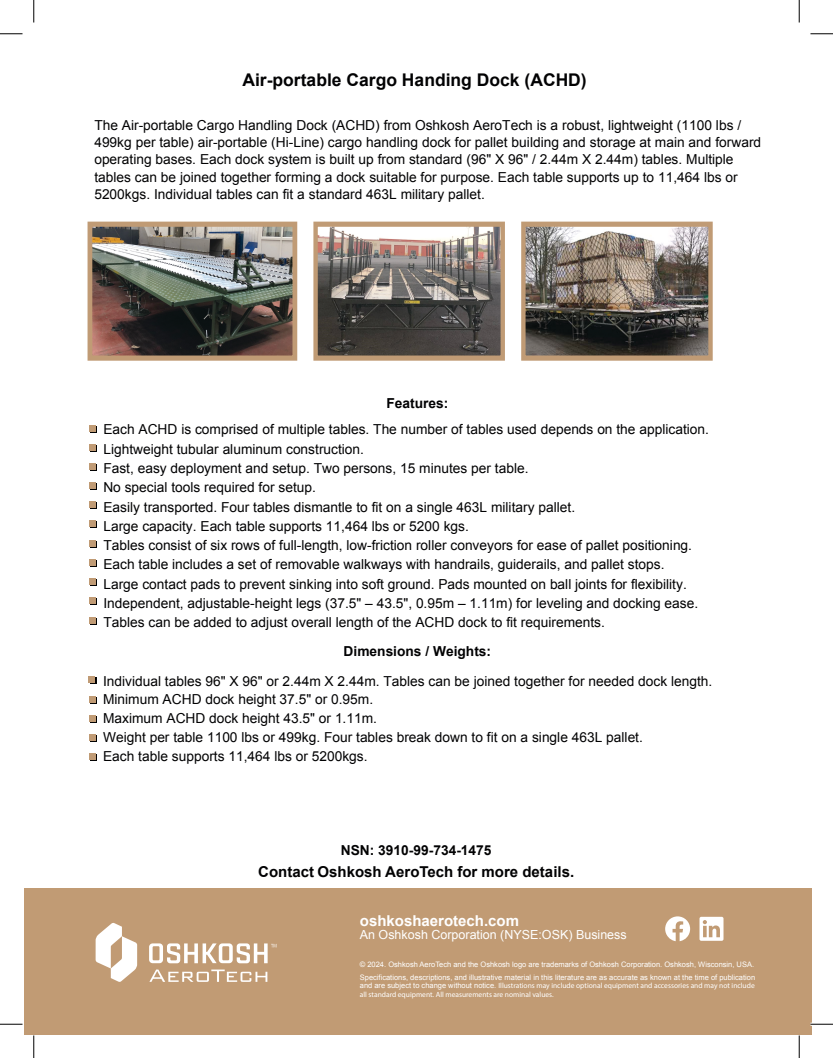
<style>
.page{position:relative;width:833px;height:1058px;background:#fff}
.page>*{position:absolute;margin:0;border:0;box-sizing:border-box;transform-origin:0 0}
.t1{font:700 17.5px "Arial";color:#020203}
.t2{font:700 15px "Arial";color:#020203}
.t3{font:700 15px "Arial";color:#fff}
.t4{font:13.75px/19.2px "Arial";color:#020203}
.t5{font:700 13.75px "Arial";color:#020203}
.t6{font:12.5px "Arial";color:#fff}
.t7{font:7.5px/12.9px "Arial";color:#fff}
.t8{font:7.5px/8.8px "Myriad Pro";color:#fff}
.s1{font-family:"Arial"}
</style>
<div class="page">
<div style="left:90px;top:426px;width:7px;height:7px;background:#020203"></div>
<div style="left:89px;top:425px;width:7px;height:7px;background:#c09b75"></div>
<div style="left:90px;top:445px;width:7px;height:7px;background:#c09b75"></div>
<div style="left:89px;top:443px;width:7px;height:7px;background:#c09b75"></div>
<div style="left:90px;top:464px;width:7px;height:7px;background:#020203"></div>
<div style="left:89px;top:463px;width:7px;height:7px;background:#c09b75"></div>
<div style="left:90px;top:483px;width:7px;height:7px;background:#020203"></div>
<div style="left:89px;top:482px;width:7px;height:7px;background:#c09b75"></div>
<div style="left:90px;top:502px;width:7px;height:7px;background:#020203"></div>
<div style="left:89px;top:501px;width:7px;height:7px;background:#c09b75"></div>
<div style="left:90px;top:521px;width:7px;height:7px;background:#020203"></div>
<div style="left:89px;top:520px;width:7px;height:7px;background:#c09b75"></div>
<svg style="left:90px;top:541px;width:7px;height:6px"></svg>
<div style="left:89px;top:539px;width:7px;height:7px;background:#c09b75"></div>
<div style="left:90px;top:560px;width:7px;height:7px;background:#c09b75"></div>
<div style="left:89px;top:558px;width:7px;height:7px;background:#c09b75"></div>
<div style="left:90px;top:579px;width:7px;height:7px;background:#020203"></div>
<div style="left:89px;top:578px;width:7px;height:7px;background:#c09b75"></div>
<div style="left:90px;top:598px;width:7px;height:7px;background:#020203"></div>
<div style="left:89px;top:597px;width:7px;height:7px;background:#c09b75"></div>
<div style="left:90px;top:677px;width:7px;height:7px;background:#020203"></div>
<div style="left:88px;top:676px;width:7px;height:7px;background:#c09b75"></div>
<img style="left:93px;top:228px;width:198px;height:126px">
<img style="left:527px;top:228px;width:179px;height:126px">
<div style="left:90px;top:697px;width:7px;height:7px;background:#c09b75"></div>
<div style="left:89px;top:695px;width:7px;height:7px;background:#c09b75"></div>
<div style="left:90px;top:716px;width:7px;height:7px;background:#020203"></div>
<div style="left:89px;top:715px;width:7px;height:7px;background:#c09b75"></div>
<div style="left:90px;top:735px;width:7px;height:7px;background:#020203"></div>
<div style="left:89px;top:734px;width:7px;height:7px;background:#c09b75"></div>
<div style="left:90px;top:754px;width:7px;height:7px;background:#020203"></div>
<div style="left:89px;top:753px;width:7px;height:7px;background:#c09b75"></div>
<div style="left:90px;top:618px;width:7px;height:7px;background:#020203"></div>
<div style="left:89px;top:617px;width:7px;height:7px;background:#c09b75"></div>
<div style="left:24px;top:888px;width:787px;height:146px;background:#c19b74"></div>
<svg style="left:699px;top:916px;width:24px;height:24px"></svg>
<svg style="left:665px;top:916px;width:25px;height:25px"></svg>
<svg style="left:149px;top:943px;width:127px;height:20px"></svg>
<svg style="left:96px;top:923px;width:41px;height:59px"></svg>
<svg style="left:150px;top:969px;width:117px;height:12px"></svg>
<hr style="left:810px;top:1022px;width:22px;height:3px;background:#fff">
<svg style="left:0;top:33px;width:22px;height:1px"></svg>
<svg style="left:810px;top:33px;width:22px;height:1px"></svg>
<svg style="left:0;top:1023px;width:22px;height:1px"></svg>
<svg style="left:810px;top:1023px;width:22px;height:1px"></svg>
<svg style="left:33px;top:0;width:1px;height:22px"></svg>
<svg style="left:33px;top:1035px;width:1px;height:23px"></svg>
<svg style="left:798px;top:0;width:1px;height:22px"></svg>
<svg style="left:798px;top:1035px;width:1px;height:23px"></svg>
<img style="left:319px;top:228px;width:180px;height:126px">
<div style="left:87px;top:222px;width:210px;height:138px;border:5px solid #c09b75"></div>
<div style="left:313px;top:222px;width:192px;height:138px;border:5px solid #c09b75"></div>
<div style="left:521px;top:222px;width:191px;height:138px;border:5px solid #c09b75"></div>
<p class="t1" style="left:242px;top:68px;width:346px">Air-portable Cargo Handing Dock (ACHD)</p>
<p class="t4" style="left:94px;top:117px;width:668px;line-height:17.2px">The Air-portable Cargo Handling Dock (ACHD) from Oshkosh AeroTech is a robust, lightweight (1100 lbs / 499kg per table) air-portable (Hi-Line) cargo handling dock for pallet building and storage at main and forward operating bases. Each dock system is built up from standard (96" X 96" / 2.44m X 2.44m) tables. Multiple tables can be joined together forming a dock suitable for purpose. Each table supports up to 11,464 lbs or 5200kgs. Individual tables can fit a standard 463L military pallet.</p>
<p class="t5" style="left:386px;top:394px;width:63px">Features:</p>
<p class="t4" style="left:103px;top:420px;width:607px">Each ACHD is comprised of multiple tables. The number of tables used depends on the application.<br>Lightweight tubular aluminum construction.<br>Fast, easy deployment and setup. Two persons, 15 minutes per table.<br>No special tools required for setup.<br>Easily transported. Four tables dismantle to fit on a single 463L military pallet.<br>Large capacity. Each table supports 11,464 lbs or 5200 kgs.<br>Tables consist of six rows of full-length, low-friction roller conveyors for ease of pallet positioning.<br>Each table includes a set of removable walkways with handrails, guiderails, and pallet stops.<br>Large contact pads to prevent sinking into soft ground. Pads mounted on ball joints for flexibility.<br>Independent, adjustable-height legs (37.5" – 43.5", 0.95m – 1.11m) for leveling and docking ease.<br>Tables can be added to adjust overall length of the ACHD dock to fit requirements.</p>
<p class="t5" style="left:343px;top:641px;width:149px">Dimensions / Weights:</p>
<p class="t4" style="left:103px;top:671px;width:610px;line-height:18.8px">Individual tables 96" X 96" or 2.44m X 2.44m. Tables can be joined together for needed dock length.<br>Minimum ACHD dock height 37.5" or 0.95m.<br>Maximum ACHD dock height 43.5" or 1.11m.<br>Weight per table 1100 lbs or 499kg. Four tables break down to fit on a single 463L pallet.<br>Each table supports 11,464 lbs or 5200kgs.</p>
<p class="t5" style="left:341px;top:841px;width:152px">NSN: 3910-99-734-1475</p>
<p class="t2" style="left:258px;top:862px;width:317px">Contact Oshkosh AeroTech for more details.</p>
<p class="t3" style="left:360px;top:910px;width:161px">oshkoshaerotech.com</p>
<p class="t6" style="left:360px;top:926px;width:268px">An Oshkosh Corporation (NYSE:OSK) Business</p>
<p class="t7" style="left:360px;top:957px;width:397px">© 2024. Oshkosh AeroTech and the Oshkosh logo are trademarks of Oshkosh Corporation. Oshkosh, Wisconsin, USA.<br>Specifications, descriptions, and illustrative material in this literature are as accurate as known at the time of publication</p>
<p class="t8" style="left:360px;top:981px;width:396px"><span class="s1">and are subject to change without notice.</span> Illustrations may include optional equipment and accessories and may not include all standard equipment. All measurements are nominal values.</p>
</div>
